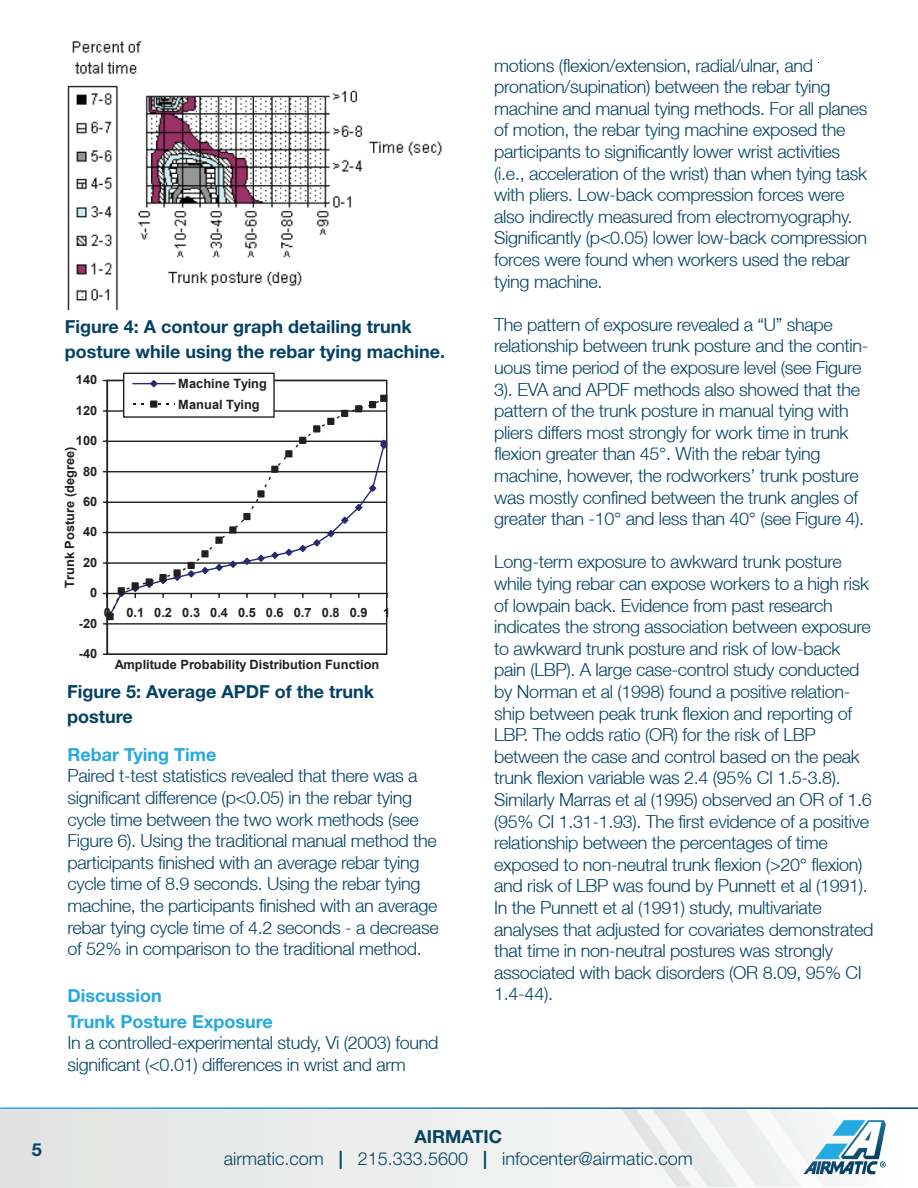
<style>
.page{position:relative;width:918px;height:1188px;background:#fff}
.page>*{position:absolute;margin:0;border:0;box-sizing:border-box;transform-origin:0 0}
.t1{font:300 18px/21.6px "Helvetica Neue LT";letter-spacing:-.02em;color:#024162}
.t2{font:700 18px/25.5px "Helvetica Neue LT Std";color:#044164}
.t3{font:300 18px "Helvetica Neue";color:#054365}
.t4{font:700 18px/25.5px "Helvetica Neue LT Std";color:#27a8e0}
.t5{font:700 18px "Helvetica Neue LT Std";color:#054365}
.t6{font:700 12.75px/20.4px "Arial";letter-spacing:.005em;color:#231f20}
.s1{font-family:"Helvetica Neue LT Std";font-weight:700}
.s2{color:#044164}
</style>
<div class="page">
<img style="left:67px;top:41px;width:375px;height:269px">
<svg style="left:102px;top:379px;width:286px;height:276px"></svg>
<div style="left:380px;top:395px;width:7px;height:7px;background:#231f20;border:1px solid #231f20"></div>
<div style="left:123px;top:373px;width:152px;height:45px;border:1px solid #231f20"></div>
<hr style="left:133px;top:383px;width:42px;height:1px;background:#272973">
<svg style="left:149px;top:379px;width:10px;height:10px"></svg>
<svg style="left:105px;top:398px;width:283px;height:222px"></svg>
<div style="left:150px;top:400px;width:7px;height:8px;background:#231f20;border:1px solid #231f20"></div>
<div style="left:0;top:1108px;width:918px;height:79px;background:#ebeceb"></div>
<svg style="left:622px;top:1109px;width:264px;height:78px"></svg>
<hr style="left:0;top:1107px;width:918px;height:2px;background:#fff">
<p class="t5" style="left:32px;top:1138px;width:12px">5</p>
<p class="t2" style="left:65px;top:313px;width:382px">Figure 4: A contour graph detailing trunk posture while using the rebar tying machine.</p>
<p class="t6" style="left:76px;top:370px;width:23px">140</p>
<p class="t6" style="left:76px;top:400px;width:23px">120</p>
<p class="t6" style="left:76px;top:431px;width:23px">100</p>
<p class="t6" style="left:59px;top:588px;width:143px;rotate:-90deg">Trunk Posture (degree)</p>
<p class="t6" style="left:83px;top:461px;width:16px">80</p>
<p class="t6" style="left:83px;top:492px;width:16px">60</p>
<p class="t6" style="left:83px;top:522px;width:16px">40</p>
<p class="t6" style="left:83px;top:552px;width:16px">20</p>
<p class="t6" style="left:90px;top:583px;width:9px">0</p>
<p class="t6" style="left:178px;top:374px;width:90px">Machine Tying<br>Manual Tying</p>
<p class="t6" style="left:104px;top:602px;width:288px">0 0.1 0.2 0.3 0.4 0.5 0.6 0.7 0.8 0.9 1</p>
<p class="t6" style="left:79px;top:613px;width:20px">-20</p>
<p class="t6" style="left:79px;top:644px;width:20px">-40</p>
<p class="t6" style="left:115px;top:655px;width:266px">Amplitude Probability Distribution Function</p>
<p class="t2" style="left:67px;top:678px;width:309px">Figure 5: Average APDF of the trunk posture</p>
<p class="t4" style="left:67px;top:741px;width:150px">Rebar Tying Time</p>
<p class="t1" style="left:67px;top:765px;width:373px">Paired t-test statistics revealed that there was a significant difference (p&lt;0.05) in the rebar tying cycle time between the two work methods (see Figure 6). Using the traditional manual method the participants finished with an average rebar tying cycle time of 8.9 seconds. Using the rebar tying machine, the participants finished with an average rebar tying cycle time of 4.2 seconds - a decrease of 52% in comparison to the traditional method.</p>
<p class="t4" style="left:67px;top:983px;width:207px">Discussion<br>Trunk Posture Exposure</p>
<p class="t1" style="left:67px;top:1032px;width:373px">In a controlled-experimental study, Vi (2003) found significant (&lt;0.01) differences in wrist and arm</p>
<p class="t1" style="left:494px;top:54px;width:375px">motions (flexion/extension, radial/ulnar, and pronation/supination) between the rebar tying machine and manual tying methods. For all planes of motion, the rebar tying machine exposed the participants to significantly lower wrist activities (i.e., acceleration of the wrist) than when tying task with pliers. Low-back compression forces were also indirectly measured from electromyography.<br>Significantly (p&lt;0.05) lower low-back compression forces were found when workers used the rebar tying machine.</p>
<p class="t1" style="left:494px;top:313px;width:376px">The pattern of exposure revealed a “U” shape relationship between trunk posture and the contin&shy;uous time period of the exposure level (see Figure 3). EVA and APDF methods also showed that the pattern of the trunk posture in manual tying with pliers differs most strongly for work time in trunk flexion greater than 45°. With the rebar tying machine, however, the rodworkers’ trunk posture was mostly confined between the trunk angles of greater than -10° and less than 40° (see Figure 4).</p>
<p class="t1" style="left:494px;top:551px;width:381px">Long-term exposure to awkward trunk posture while tying rebar can expose workers to a high risk of lowpain back. Evidence from past research indicates the strong association between exposure to awkward trunk posture and risk of low-back pain (LBP). A large case-control study conducted by Norman et al (1998) found a positive relation&shy;ship between peak trunk flexion and reporting of LBP. The odds ratio (OR) for the risk of LBP between the case and control based on the peak trunk flexion variable was 2.4 (95% CI 1.5-3.8).<br>Similarly Marras et al (1995) observed an OR of 1.6 (95% CI 1.31-1.93). The first evidence of a positive relationship between the percentages of time exposed to non-neutral trunk flexion (&gt;20° flexion) and risk of LBP was found by Punnett et al (1991).<br>In the Punnett et al (1991) study, multivariate analyses that adjusted for covariates demonstrated that time in non-neutral postures was strongly associated with back disorders (OR 8.09, 95% CI 1.4-44).</p>
<p class="t5" style="left:415px;top:1126px;width:89px">AIRMATIC</p>
<p class="t3" style="left:224px;top:1147px;width:470px">airmatic.com <span class="s1">|</span> <span class="s2">215.333.5600</span> <span class="s1">|</span> infocenter@airmatic.com</p>
</div>
